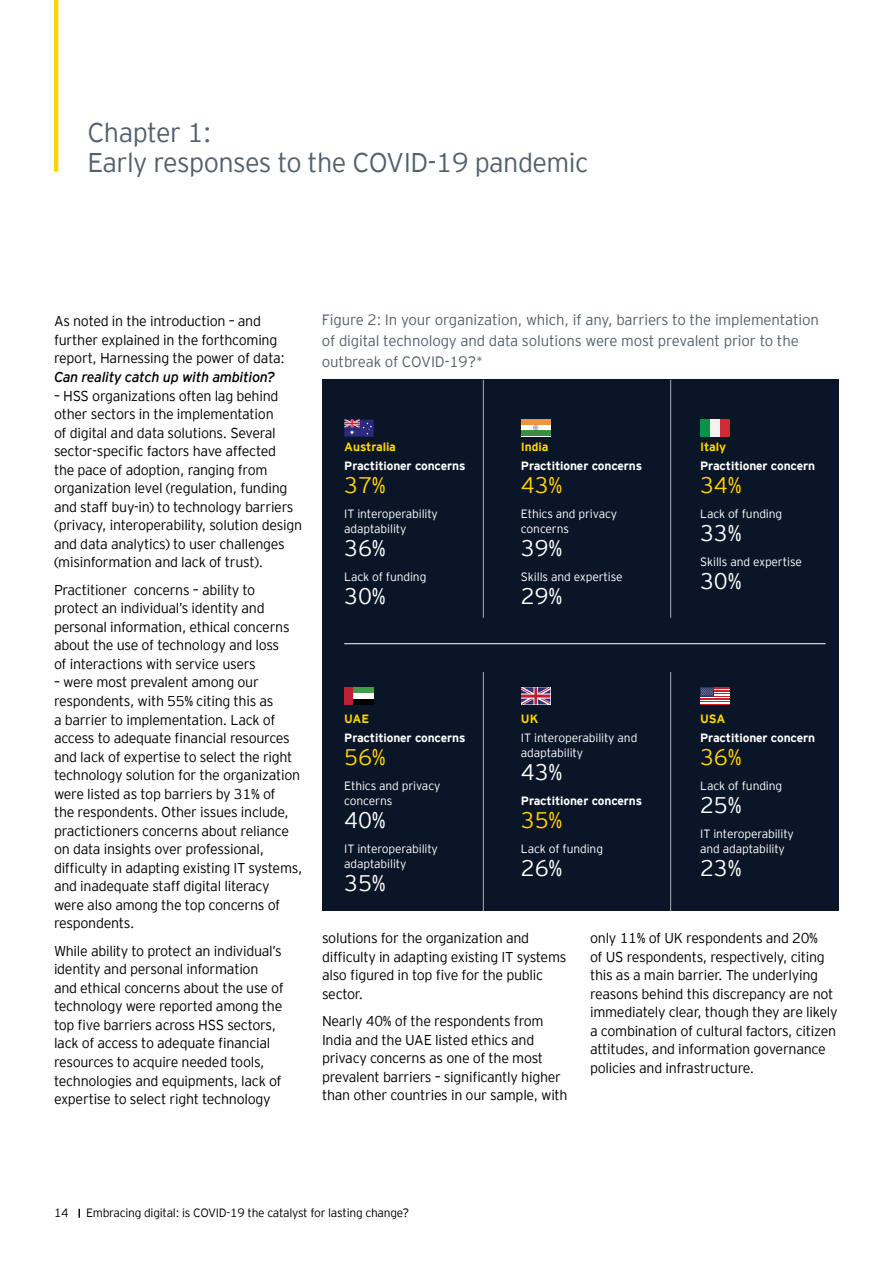
<style>
.page{position:relative;width:893px;height:1263px;background:#fff}
.page>*{position:absolute;margin:0;border:0;box-sizing:border-box;transform-origin:0 0}
.t1{font:300 27px/30px "EY Interstate";letter-spacing:-.02em;color:#54606b}
.t2{font:300 22.5px "EY Interstate";letter-spacing:-.01em;color:#fff}
.t3{font:300 22.5px "EY Interstate";letter-spacing:-.01em;color:#ffd400}
.t4{font:300 15px/21px "EY Interstate";letter-spacing:-.01em;color:#54606b}
.t5{font:300 14.25px/18.5px "EY Interstate";letter-spacing:-.02em;color:#000}
.t6{font:italic 14.25px "EY Interstate";letter-spacing:-.02em;color:#000}
.t7{font:300 12px/15px "EY Interstate";letter-spacing:-.01em;color:#fff}
.t8{font:700 12px "EY Interstate";letter-spacing:-.01em;color:#fff}
.t9{font:300 12px "EY Interstate";letter-spacing:-.02em;color:#000}
.t10{font:700 12px "EY Interstate";letter-spacing:-.01em;color:#ffd400}
</style>
<div class="page">
<svg style="left:78px;top:1209px;width:2px;height:9px"></svg>
<div style="left:322px;top:380px;width:517px;height:530px;background:#0a1627"></div>
<hr style="left:483px;top:380px;width:1px;height:238px;background:#a7afb5">
<hr style="left:344px;top:643px;width:482px;height:1px;background:#fff">
<hr style="left:483px;top:672px;width:1px;height:238px;background:#a7afb5">
<hr style="left:670px;top:380px;width:1px;height:238px;background:#a7afb5">
<hr style="left:670px;top:672px;width:1px;height:238px;background:#a7afb5">
<div style="left:344px;top:420px;width:30px;height:17px;background:#2c2b7b"></div>
<svg style="left:344px;top:420px;width:28px;height:15px"></svg>
<div style="left:521px;top:419px;width:29px;height:17px;background:#fff"></div>
<div style="left:521px;top:419px;width:29px;height:6px;background:#f0953d"></div>
<div style="left:521px;top:430px;width:29px;height:6px;background:#3d8a41"></div>
<svg style="left:533px;top:425px;width:5px;height:5px"></svg>
<div style="left:700px;top:419px;width:10px;height:17px;background:#089247"></div>
<div style="left:710px;top:419px;width:10px;height:17px;background:#f2f3f1"></div>
<div style="left:720px;top:419px;width:10px;height:17px;background:#cf2b37"></div>
<div style="left:344px;top:687px;width:9px;height:17px;background:#bd1f34"></div>
<div style="left:353px;top:687px;width:21px;height:6px;background:#419c46"></div>
<div style="left:353px;top:693px;width:21px;height:6px;background:#fff"></div>
<div style="left:353px;top:699px;width:21px;height:5px;background:#010101"></div>
<svg style="left:521px;top:687px;width:29px;height:17px"></svg>
<hr style="left:700px;top:703px;width:30px;height:1px;background:#cb2027">
<hr style="left:700px;top:702px;width:30px;height:1px;background:#fff">
<hr style="left:700px;top:700px;width:30px;height:2px;background:#cb2027">
<hr style="left:700px;top:699px;width:30px;height:1px;background:#fff">
<hr style="left:700px;top:698px;width:30px;height:1px;background:#cb2027">
<hr style="left:700px;top:696px;width:30px;height:2px;background:#fff">
<hr style="left:700px;top:695px;width:30px;height:1px;background:#cb2027">
<hr style="left:700px;top:694px;width:30px;height:1px;background:#fff">
<hr style="left:700px;top:693px;width:30px;height:1px;background:#cb2027">
<hr style="left:700px;top:691px;width:30px;height:2px;background:#fff">
<hr style="left:700px;top:690px;width:30px;height:1px;background:#cb2027">
<hr style="left:700px;top:689px;width:30px;height:1px;background:#fff">
<hr style="left:700px;top:687px;width:30px;height:2px;background:#cb2027">
<div style="left:700px;top:687px;width:14px;height:9px;background:#2b3660"></div>
<svg style="left:701px;top:688px;width:12px;height:7px"></svg>
<hr style="left:54px;top:0;width:4px;height:172px;background:#ffd400">
<h1 class="t1" style="left:88px;top:115px;width:502px">Chapter 1:<br>Early responses to the COVID-19 pandemic</h1>
<p class="t5" style="left:54px;top:311px;width:232px">As noted in the introduction – and further explained in the forthcoming report, Harnessing the power of data:</p>
<p class="t6" style="left:54px;top:367px;width:222px">Can reality catch up with ambition?</p>
<p class="t5" style="left:54px;top:385px;width:250px">– HSS organizations often lag behind other sectors in the implementation<br>of digital and data solutions. Several sector-specific factors have affected<br>the pace of adoption, ranging from organization level (regulation, funding and staff buy-in) to technology barriers (privacy, interoperability, solution design and data analytics) to user challenges (misinformation and lack of trust).</p>
<p class="t5" style="left:54px;top:580px;width:237px">Practitioner concerns – ability to protect an individual’s identity and personal information, ethical concerns about the use of technology and loss of interactions with service users</p>
<p class="t5" style="left:54px;top:672px;width:250px">– were most prevalent among our respondents, with 55% citing this as<br>a barrier to implementation. Lack of access to adequate financial resources and lack of expertise to select the right technology solution for the organization were listed as top barriers by 31% of<br>the respondents. Other issues include, practictioners concerns about reliance on data insights over professional, difficulty in adapting existing IT systems, and inadequate staff digital literacy were also among the top concerns of respondents.</p>
<p class="t5" style="left:54px;top:941px;width:231px">While ability to protect an individual’s identity and personal information and ethical concerns about the use of technology were reported among the top five barriers across HSS sectors, lack of access to adequate financial resources to acquire needed tools, technologies and equipments, lack of expertise to select right technology</p>
<p class="t4" style="left:322px;top:308px;width:499px">Figure 2: In your organization, which, if any, barriers to the implementation of digital technology and data solutions were most prevalent prior to the outbreak of COVID-19?*</p>
<p class="t10" style="left:344px;top:438px;width:53px">Australia</p>
<p class="t8" style="left:344px;top:457px;width:123px">Practitioner concerns</p>
<h2 class="t3" style="left:344px;top:469px;width:43px">37%</h2>
<p class="t7" style="left:344px;top:506px;width:95px">IT interoperability adaptability</p>
<h2 class="t2" style="left:344px;top:532px;width:43px">36%</h2>
<p class="t7" style="left:344px;top:569px;width:84px">Lack of funding</p>
<h2 class="t2" style="left:344px;top:580px;width:43px">30%</h2>
<p class="t10" style="left:344px;top:710px;width:26px">UAE</p>
<p class="t8" style="left:344px;top:729px;width:123px">Practitioner concerns</p>
<h2 class="t3" style="left:344px;top:741px;width:43px">56%</h2>
<p class="t7" style="left:344px;top:778px;width:98px">Ethics and privacy concerns</p>
<h2 class="t2" style="left:344px;top:804px;width:43px">40%</h2>
<p class="t7" style="left:344px;top:841px;width:95px">IT interoperability adaptability</p>
<h2 class="t2" style="left:344px;top:867px;width:43px">35%</h2>
<p class="t10" style="left:521px;top:438px;width:29px">India</p>
<p class="t8" style="left:521px;top:457px;width:123px">Practitioner concerns</p>
<h2 class="t3" style="left:521px;top:469px;width:43px">43%</h2>
<p class="t7" style="left:521px;top:506px;width:98px">Ethics and privacy concerns</p>
<h2 class="t2" style="left:521px;top:532px;width:43px">39%</h2>
<p class="t7" style="left:521px;top:569px;width:103px">Skills and expertise</p>
<h2 class="t2" style="left:521px;top:580px;width:43px">29%</h2>
<p class="t10" style="left:521px;top:710px;width:19px">UK</p>
<p class="t7" style="left:521px;top:730px;width:118px">IT interoperability and adaptability</p>
<h2 class="t2" style="left:521px;top:756px;width:43px">43%</h2>
<p class="t8" style="left:521px;top:792px;width:123px">Practitioner concerns</p>
<h2 class="t3" style="left:521px;top:804px;width:43px">35%</h2>
<p class="t7" style="left:521px;top:841px;width:84px">Lack of funding</p>
<h2 class="t2" style="left:521px;top:852px;width:43px">26%</h2>
<p class="t10" style="left:700px;top:438px;width:27px">Italy</p>
<p class="t8" style="left:700px;top:457px;width:116px">Practitioner concern</p>
<h2 class="t3" style="left:700px;top:469px;width:43px">34%</h2>
<p class="t7" style="left:700px;top:506px;width:84px">Lack of funding</p>
<h2 class="t2" style="left:700px;top:517px;width:43px">33%</h2>
<p class="t7" style="left:700px;top:554px;width:103px">Skills and expertise</p>
<h2 class="t2" style="left:700px;top:565px;width:43px">30%</h2>
<p class="t10" style="left:700px;top:710px;width:27px">USA</p>
<p class="t8" style="left:700px;top:729px;width:116px">Practitioner concern</p>
<h2 class="t3" style="left:700px;top:741px;width:43px">36%</h2>
<p class="t7" style="left:700px;top:778px;width:84px">Lack of funding</p>
<h2 class="t2" style="left:700px;top:789px;width:43px">25%</h2>
<p class="t7" style="left:700px;top:826px;width:95px">IT interoperability and adaptability</p>
<h2 class="t2" style="left:700px;top:852px;width:43px">23%</h2>
<p class="t5" style="left:322px;top:928px;width:246px">solutions for the organization and difficulty in adapting existing IT systems also figured in top five for the public sector.</p>
<p class="t5" style="left:322px;top:1011px;width:247px">Nearly 40% of the respondents from India and the UAE listed ethics and privacy concerns as one of the most prevalent barriers – significantly higher than other countries in our sample, with</p>
<p class="t5" style="left:590px;top:928px;width:249px">only 11% of UK respondents and 20%<br>of US respondents, respectively, citing this as a main barrier. The underlying reasons behind this discrepancy are not immediately clear, though they are likely a combination of cultural factors, citizen attitudes, and information governance policies and infrastructure.</p>
<p class="t9" style="left:54px;top:1204px;width:16px">14</p>
<p class="t9" style="left:86px;top:1204px;width:325px">Embracing digital: is COVID-19 the catalyst for lasting change?</p>
</div>
